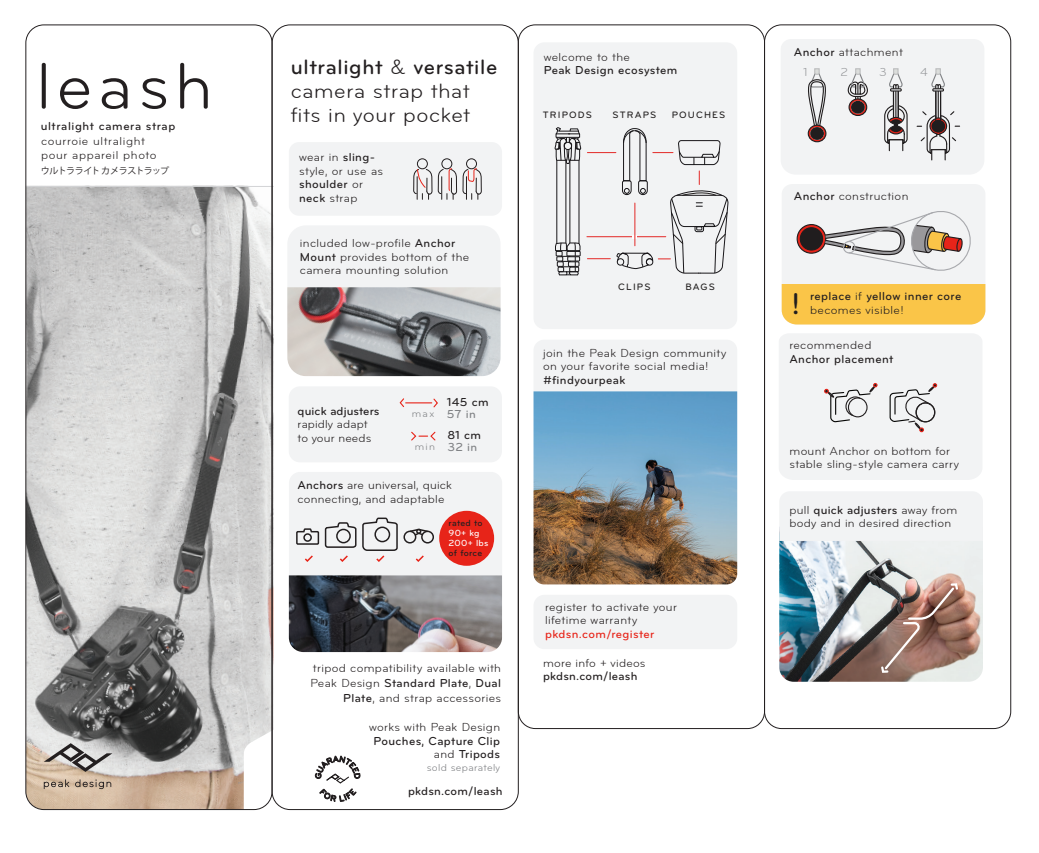
<style>
.page{position:relative;width:1039px;height:853px;background:#fff}
.page>*{position:absolute;margin:0;border:0;box-sizing:border-box;transform-origin:0 0}
.t1{font:67.2px "Bryant";letter-spacing:.08em;color:#231f20}
.t2{font:500 31.05px "Bryant";color:#211e1e}
.t3{font:21.45px/24.2px "Bryant";letter-spacing:.03em;color:#231f20}
.t4{font:12px/13.5px "Bryant";letter-spacing:.03em;color:#231f20}
.t5{font:500 12px/13.5px "Bryant";letter-spacing:.03em;color:#231f20;text-align:right}
.t6{font:12px/14.1px "Bryant";letter-spacing:.05em;color:#231f20}
.t7{font:12px/13.5px "Bryant";letter-spacing:.01em;color:#231f20}
.t8{font:500 12px "Bryant";letter-spacing:.05em;color:#231f20}
.t9{font:500 12px "Bryant";letter-spacing:.03em;color:#e72419}
.t10{font:500 12px "Bryant";letter-spacing:.01em;color:#231f20}
.t11{font:500 12px "Bryant";letter-spacing:.03em;color:#808285}
.t12{font:12px "Bryant";color:#939598}
.t13{font:10.5px "Bryant";letter-spacing:.03em;color:#808285}
.t14{font:500 9.6px "Bryant";letter-spacing:.12em;color:#211e1e}
.t15{font:500 9.3px "Bryant";letter-spacing:.025em;color:#231f20}
.t16{font:500 9.3px/9.8px "Bryant";letter-spacing:.03em;color:#fff}
.t17{font:9px "Koz Go Pr 6 N";letter-spacing:-.06em;color:#231f20}
.s1{font-weight:500}
.s2{font-weight:400}
</style>
<div class="page">
<img style="left:26px;top:187px;width:248px;height:622px">
<svg style="left:27px;top:186px;width:243px;height:1px"></svg>
<svg style="left:44px;top:742px;width:68px;height:29px;background:#b2aeaa"></svg>
<svg style="left:44px;top:779px;width:25px;height:9px"></svg>
<svg style="left:75px;top:779px;width:36px;height:9px"></svg>
<div style="left:289px;top:142px;width:213px;height:74px;background:#f2f3f4;border-radius:10px"></div>
<div style="left:287px;top:225px;width:214px;height:137px;background:#f2f3f4;border-radius:19px"></div>
<div style="left:289px;top:386px;width:213px;height:76px;background:#f2f3f4;border-radius:11px"></div>
<img style="left:289px;top:575px;width:213px;height:76px">
<svg style="left:399px;top:398px;width:39px;height:10px"></svg>
<svg style="left:411px;top:431px;width:25px;height:10px"></svg>
<div style="left:417px;top:158px;width:11px;height:11px;border:1px solid #231f20;border-radius:50%"></div>
<div style="left:441px;top:158px;width:11px;height:11px;border:1px solid #231f20;border-radius:50%"></div>
<div style="left:466px;top:158px;width:11px;height:11px;border:1px solid #231f20;border-radius:50%"></div>
<svg style="left:413px;top:168px;width:69px;height:31px"></svg>
<svg style="left:289px;top:472px;width:213px;height:103px"></svg>
<div style="left:439px;top:510px;width:55px;height:55px;background:#e72419;border-radius:50%"></div>
<img style="left:287px;top:287px;width:214px;height:89px">
<div style="left:533px;top:594px;width:204px;height:54px;background:#f2f3f4;border-radius:11px"></div>
<div style="left:534px;top:340px;width:203px;height:51px;background:#f2f3f4"></div>
<img style="left:533px;top:391px;width:204px;height:193px">
<img style="left:779px;top:540px;width:204px;height:141px">
<div style="left:779px;top:492px;width:204px;height:48px;background:#f2f3f4"></div>
<div style="left:533px;top:42px;width:204px;height:287px;background:#f2f3f4;border-radius:11px"></div>
<div style="left:779px;top:334px;width:203px;height:145px;background:#f2f3f4"></div>
<img style="left:880px;top:582px;width:80px;height:91px">
<svg style="left:782px;top:184px;width:203px;height:140px"></svg>
<hr style="left:565px;top:160px;width:1px;height:83px;background:#181619">
<hr style="left:569px;top:160px;width:1px;height:83px;background:#181619">
<hr style="left:556px;top:160px;width:1px;height:83px;background:#181619">
<hr style="left:579px;top:160px;width:1px;height:83px;background:#181619">
<svg style="left:555px;top:127px;width:26px;height:50px"></svg>
<svg style="left:555px;top:211px;width:26px;height:65px"></svg>
<svg style="left:587px;top:128px;width:141px;height:146px"></svg>
<hr style="left:634px;top:203px;width:1px;height:43px;background:#e32826">
<svg style="left:781px;top:39px;width:203px;height:135px"></svg>
<div style="left:25px;top:25px;width:247px;height:784px;border:1px solid #231f20;border-radius:18px"></div>
<div style="left:764px;top:24px;width:247px;height:704px;border:1px solid #231f20;border-radius:17px"></div>
<svg style="left:315px;top:755px;width:45px;height:47px"></svg>
<h1 class="t1" style="left:36px;top:52px;width:178px">leash</h1>
<p class="t8" style="left:41px;top:119px;width:136px">ultralight camera strap</p>
<p class="t6" style="left:41px;top:134px;width:117px">courroie ultralight pour appareil photo</p>
<p class="t17" style="left:41px;top:166px;width:130px">ウルトラライトカメラストラップ</p>
<h3 class="t3" style="left:291px;top:55px;width:208px"><span class="s1">ultralight</span> &amp; <span class="s1">versatile </span>camera strap that fits in your pocket</h3>
<p class="t4" style="left:299px;top:150px;width:86px">wear in <span class="s1">sling&shy;</span>style, or use as <span class="s1">shoulder</span> or <span class="s1">neck</span> strap</p>
<p class="t4" style="left:300px;top:236px;width:171px">included low-profile <span class="s1">Anchor<br>Mount</span> provides bottom of the camera mounting solution</p>
<p class="t10" style="left:298px;top:403px;width:83px">quick adjusters</p>
<p class="t7" style="left:298px;top:417px;width:75px">rapidly adapt to your needs</p>
<p class="t13" style="left:412px;top:408px;width:24px">max</p>
<p class="t13" style="left:415px;top:441px;width:22px">min</p>
<p class="t5" style="left:447px;top:395px;width:43px">145 cm</p>
<p class="t11" style="left:447px;top:406px;width:31px">57 in</p>
<p class="t5" style="left:447px;top:428px;width:35px">81 cm</p>
<p class="t11" style="left:447px;top:439px;width:31px">32 in</p>
<p class="t4" style="left:297px;top:478px;width:156px"><span class="s1">Anchors</span> are universal, quick connecting, and adaptable</p>
<p class="t15" style="left:449px;top:517px;width:36px">rated to</p>
<p class="t16" style="left:449px;top:528px;width:41px">90+ kg<br>200+ lbs</p>
<p class="t15" style="left:449px;top:546px;width:35px">of force</p>
<p class="t4" style="left:310px;top:660px;width:192px;line-height:15px;text-align:right">tripod compatibility available with<br>Peak Design <span class="s1">Standard Plate</span>, <span class="s1">Dual<br>Plate</span>, and strap accessories</p>
<p class="t4" style="left:369px;top:720px;width:133px">works with Peak Design</p>
<p class="t5" style="left:374px;top:733px;width:128px">Pouches, Capture Clip <span class="s2">and</span> Tripods</p>
<p class="t13" style="left:427px;top:761px;width:75px">sold separately</p>
<p class="t5" style="left:408px;top:783px;width:96px">pkdsn.com/leash</p>
<p class="t4" style="left:544px;top:50px;width:88px">welcome to the</p>
<p class="t5" style="left:544px;top:63px;width:135px">Peak Design ecosystem</p>
<p class="t14" style="left:543px;top:109px;width:51px">TRIPODS</p>
<p class="t14" style="left:612px;top:109px;width:45px">STRAPS</p>
<p class="t14" style="left:672px;top:109px;width:55px">POUCHES</p>
<p class="t14" style="left:618px;top:281px;width:34px">CLIPS</p>
<p class="t14" style="left:685px;top:281px;width:31px">BAGS</p>
<p class="t4" style="left:543px;top:346px;width:185px">join the Peak Design community on your favorite social media!</p>
<p class="t5" style="left:543px;top:373px;width:84px">#findyourpeak</p>
<p class="t4" style="left:545px;top:600px;width:133px">register to activate your lifetime warranty</p>
<p class="t9" style="left:545px;top:626px;width:111px">pkdsn.com/register</p>
<p class="t4" style="left:543px;top:655px;width:104px">more info + videos</p>
<p class="t5" style="left:543px;top:669px;width:96px">pkdsn.com/leash</p>
<p class="t4" style="left:794px;top:45px;width:111px"><span class="s1">Anchor</span> attachment</p>
<p class="t12" style="left:803px;top:66px;width:6px">1</p>
<p class="t12" style="left:840px;top:66px;width:9px">2</p>
<p class="t12" style="left:879px;top:66px;width:9px">3</p>
<p class="t12" style="left:920px;top:66px;width:9px">4</p>
<p class="t4" style="left:794px;top:189px;width:116px"><span class="s1">Anchor</span> construction</p>
<h2 class="t2" style="left:791px;top:284px;width:11px">!</h2>
<p class="t5" style="left:810px;top:289px;width:153px;text-align:left">replace <span class="s2">if</span> yellow inner core <span class="s2">becomes visible!</span></p>
<p class="t4" style="left:789px;top:338px;width:84px">recommended</p>
<p class="t5" style="left:789px;top:351px;width:105px">Anchor placement</p>
<p class="t4" style="left:790px;top:444px;width:171px">mount Anchor on bottom for stable sling-style camera carry</p>
<p class="t4" style="left:790px;top:503px;width:169px">pull <span class="s1">quick adjusters</span> away from body and in desired direction</p>
</div>
